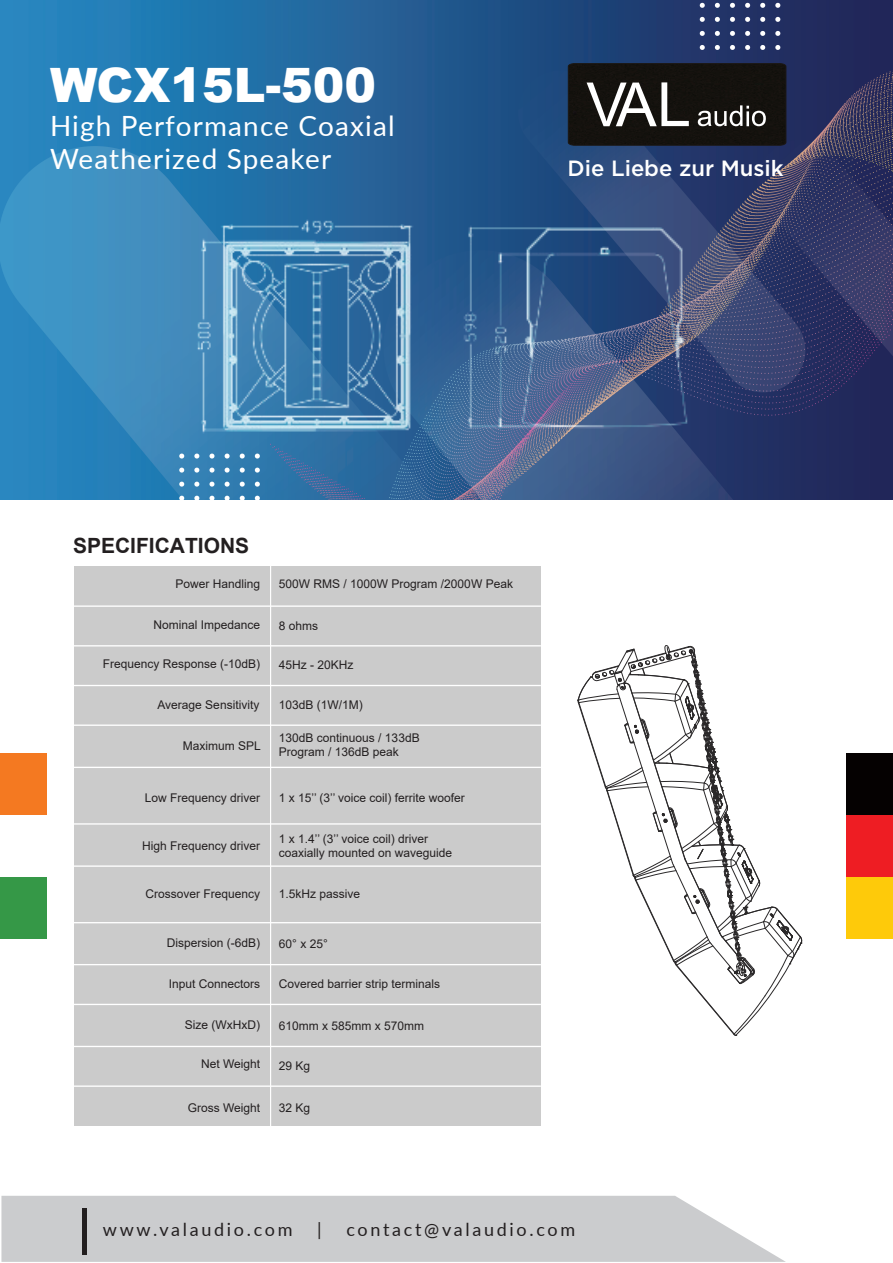
<style>
.page{position:relative;width:893px;height:1263px;background:#fff}
.page>*{position:absolute;margin:0;border:0;box-sizing:border-box;transform-origin:0 0}
.t1{font:900 47.4px "Arial";color:#fff}
.t2{font:27.9px/33.5px "Lato";letter-spacing:.04em;color:#fff}
.t3{font:500 22.05px "Gotham";color:#fff}
.t4{font:700 21px "Arial";color:#231f20}
.t5{font:18px "Lato";letter-spacing:.15em;color:#231f20}
.t6{font:12px/14.4px "Arial";color:#231f20}
</style>
<div class="page">
<img style="left:0;top:0;width:893px;height:500px">
<svg style="left:1px;top:1196px;width:785px;height:66px;background:#cecfd1"></svg>
<div style="left:0;top:753px;width:46px;height:62px;background:#f47921"></div>
<div style="left:0;top:876px;width:46px;height:62px;background:#359847"></div>
<div style="left:847px;top:753px;width:46px;height:62px;background:#050101"></div>
<div style="left:847px;top:815px;width:46px;height:61px;background:#ee1d23"></div>
<div style="left:847px;top:876px;width:46px;height:62px;background:#feca0a"></div>
<div style="left:82px;top:1208px;width:5px;height:46px;background:#231f20"></div>
<svg style="left:568px;top:63px;width:218px;height:82px;background:#2d2b27"></svg>
<img style="left:187px;top:211px;width:519px;height:237px">
<svg style="left:577px;top:645px;width:225px;height:391px"></svg>
<div style="left:75px;top:566px;width:466px;height:559px;background:#cbcbcb"></div>
<hr style="left:73px;top:605px;width:468px;height:2px;background:#fff">
<hr style="left:270px;top:566px;width:1px;height:560px;background:#fff">
<hr style="left:73px;top:645px;width:468px;height:1px;background:#fff">
<hr style="left:73px;top:685px;width:468px;height:1px;background:#fff">
<hr style="left:73px;top:724px;width:468px;height:2px;background:#fff">
<hr style="left:73px;top:767px;width:468px;height:1px;background:#fff">
<hr style="left:73px;top:823px;width:468px;height:2px;background:#fff">
<hr style="left:73px;top:865px;width:468px;height:2px;background:#fff">
<hr style="left:73px;top:922px;width:468px;height:1px;background:#fff">
<hr style="left:73px;top:964px;width:468px;height:1px;background:#fff">
<hr style="left:73px;top:1004px;width:468px;height:1px;background:#fff">
<hr style="left:73px;top:1046px;width:468px;height:1px;background:#fff">
<hr style="left:73px;top:1085px;width:468px;height:2px;background:#fff">
<h1 class="t1" style="left:50px;top:51px;width:328px">WCX15L-500</h1>
<h2 class="t2" style="left:50px;top:108px;width:346px">High Performance Coaxial<br>Weatherized Speaker</h2>
<h3 class="t3" style="left:568px;top:154px;width:218px">Die Liebe zur Musik</h3>
<h3 class="t4" style="left:73px;top:531px;width:178px">SPECIFICATIONS</h3>
<p class="t6" style="left:176px;top:577px;width:86px">Power Handling</p>
<p class="t6" style="left:154px;top:618px;width:108px">Nominal Impedance</p>
<p class="t6" style="left:103px;top:656px;width:159px">Frequency Response (-10dB)</p>
<p class="t6" style="left:157px;top:697px;width:103px">Average Sensitivity</p>
<p class="t6" style="left:183px;top:739px;width:80px">Maximum SPL</p>
<p class="t6" style="left:145px;top:790px;width:117px">Low Frequency driver</p>
<p class="t6" style="left:142px;top:838px;width:120px">High Frequency driver</p>
<p class="t6" style="left:146px;top:887px;width:116px">Crossover Frequency</p>
<p class="t6" style="left:167px;top:935px;width:95px">Dispersion (-6dB)</p>
<p class="t6" style="left:169px;top:976px;width:93px">Input Connectors</p>
<p class="t6" style="left:185px;top:1017px;width:77px">Size (WxHxD)</p>
<p class="t6" style="left:201px;top:1056px;width:61px">Net Weight</p>
<p class="t6" style="left:188px;top:1100px;width:74px">Gross Weight</p>
<p class="t6" style="left:279px;top:577px;width:236px">500W RMS / 1000W Program /2000W Peak</p>
<p class="t6" style="left:279px;top:619px;width:41px">8 ohms</p>
<p class="t6" style="left:279px;top:657px;width:76px">45Hz - 20KHz</p>
<p class="t6" style="left:279px;top:697px;width:86px">103dB (1W/1M)</p>
<p class="t6" style="left:279px;top:731px;width:142px">130dB continuous / 133dB<br>Program / 136dB peak</p>
<p class="t6" style="left:279px;top:791px;width:188px">1 x 15’’ (3’’ voice coil) ferrite woofer</p>
<p class="t6" style="left:279px;top:831px;width:175px">1 x 1.4’’ (3’’ voice coil) driver coaxially mounted on waveguide</p>
<p class="t6" style="left:279px;top:887px;width:83px">1.5kHz passive</p>
<p class="t6" style="left:279px;top:937px;width:50px">60° x 25°</p>
<p class="t6" style="left:279px;top:976px;width:163px">Covered barrier strip terminals</p>
<p class="t6" style="left:279px;top:1018px;width:147px">610mm x 585mm x 570mm</p>
<p class="t6" style="left:279px;top:1058px;width:33px">29 Kg</p>
<p class="t6" style="left:279px;top:1100px;width:33px">32 Kg</p>
<h3 class="t5" style="left:103px;top:1217px;width:191px">www.valaudio.com</h3>
<h3 class="t5" style="left:317px;top:1217px;width:6px">|</h3>
<h3 class="t5" style="left:346px;top:1217px;width:230px">contact@valaudio.com</h3>
</div>
